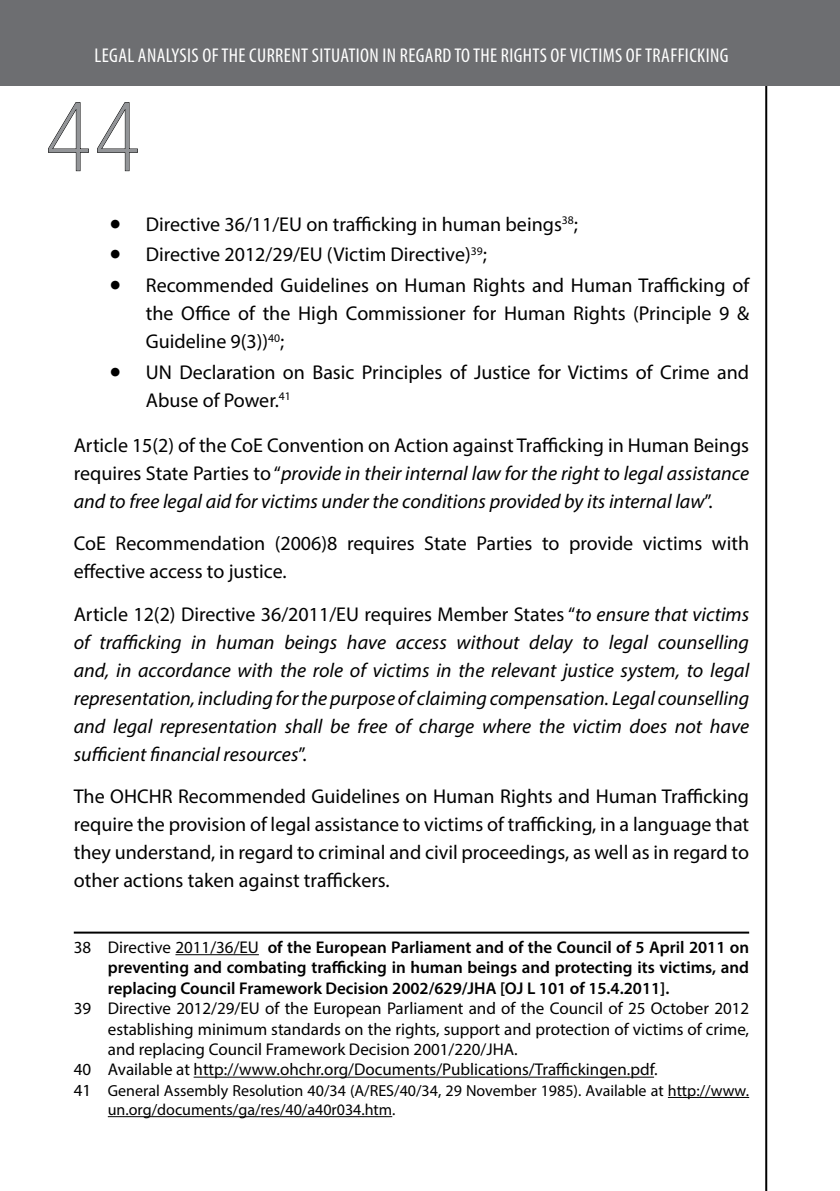
<style>
.page{position:relative;width:840px;height:1191px;background:#fff}
.page>*{position:absolute;margin:0;border:0;box-sizing:border-box;transform-origin:0 0}
.t1{font:100 condensed 96px "Helvetica Neue LT Std";color:#939598}
.t2{font:20px/28px "Myriad Pro";color:#000;text-align:justify}
.t3{font:italic 20px/28px "Myriad Pro";color:#000;text-align:justify}
.t4{font:condensed 20px "Myriad Pro";letter-spacing:.02em;color:#fff}
.t5{font:17px "Myriad Pro";color:#000}
.t6{font:600 17px/20.4px "Myriad Pro";color:#000;text-align:justify}
.t7{font:16px/19.2px "Myriad Pro";color:#000}
.s1{font-style:normal}
.s2{font-weight:400}
.s3{font-size:17px}
</style>
<div class="page">
<hr style="left:764px;top:0;width:2px;height:1191px;background:#000">
<svg style="left:48px;top:102px;width:41px;height:70px"></svg>
<svg style="left:97px;top:102px;width:41px;height:70px"></svg>
<div style="left:0;top:0;width:839px;height:85px;background:#6d6e71"></div>
<hr style="left:74px;top:931px;width:674px;height:2px;background:#000">
<hr style="left:175px;top:954px;width:84px;height:1px;background:#000">
<hr style="left:193px;top:1076px;width:460px;height:1px;background:#000">
<hr style="left:667px;top:1097px;width:81px;height:1px;background:#000">
<hr style="left:108px;top:1116px;width:284px;height:1px;background:#000">
<p class="t4" style="left:94px;top:44px;width:635px">LEGAL ANALYSIS OF THE CURRENT SITUATION IN REGARD TO THE RIGHTS OF VICTIMS OF TRAFFICKING</p>
<h1 class="t1" style="left:45px;top:83px;width:97px">44</h1>
<p class="t2" style="left:110px;top:209px;width:469px">• Directive 36/11/EU on trafficking in human beings<sup>38</sup>;</p>
<p class="t2" style="left:110px;top:240px;width:378px">• Directive 2012/29/EU (Victim Directive)<sup>39</sup>;</p>
<p class="t2" style="left:146px;top:271px;width:604px;text-indent:-36px">• Recommended Guidelines on Human Rights and Human Trafficking of the Office of the High Commissioner for Human Rights (Principle 9 &amp; Guideline 9(3))<sup>40</sup>;</p>
<p class="t2" style="left:146px;top:358px;width:604px;text-indent:-36px">• UN Declaration on Basic Principles of Justice for Victims of Crime and<br>Abuse of Power.<sup>41</sup></p>
<p class="t3" style="left:74px;top:431px;width:676px"><span class="s1">Article 15(2) of the CoE Convention on Action against Trafficking in Human Beings requires State Parties to “</span>provide in their internal law for the right to legal assistance and to free legal aid for victims under the conditions provided by its internal law<span class="s1">”.</span></p>
<p class="t2" style="left:74px;top:529px;width:676px">CoE Recommendation (2006)8 requires State Parties to provide victims with effective access to justice.</p>
<p class="t3" style="left:74px;top:599px;width:676px"><span class="s1">Article 12(2) Directive 36/2011/EU requires Member States “</span>to ensure that victims of trafficking in human beings have access without delay to legal counselling and, in accordance with the role of victims in the relevant justice system, to legal representation, including for the purpose of claiming compensation. Legal counselling and legal representation shall be free of charge where the victim does not have sufficient financial resources<span class="s1">”.</span></p>
<p class="t2" style="left:74px;top:781px;width:676px">The OHCHR Recommended Guidelines on Human Rights and Human Trafficking require the provision of legal assistance to victims of trafficking, in a language that they understand, in regard to criminal and civil proceedings, as well as in regard to other actions taken against traffickers.</p>
<p class="t6" style="left:108px;top:936px;width:642px;text-indent:-34px"><span class="s2">38 Directive 2011/36/EU</span> of the European Parliament and of the Council of 5 April 2011 on preventing and combating trafficking in human beings and protecting its victims, and replacing Council Framework Decision 2002/629/JHA [OJ L 101 of 15.4.2011].</p>
<p class="t5" style="left:74px;top:998px;width:676px">39 Directive 2012/29/EU of the European Parliament and of the Council of 25 October 2012</p>
<p class="t5" style="left:108px;top:1018px;width:642px">establishing minimum standards on the rights, support and protection of victims of crime,</p>
<p class="t5" style="left:108px;top:1038px;width:411px">and replacing Council Framework Decision 2001/220/JHA.</p>
<p class="t5" style="left:74px;top:1059px;width:585px">40 Available at http://www.ohchr.org/Documents/Publications/Traffickingen.pdf.</p>
<p class="t7" style="left:108px;top:1080px;width:642px;text-indent:-34px"><span class="s3">41</span> General Assembly Resolution 40/34 (A/RES/40/34, 29 November 1985). Available at http://www. un.org/documents/ga/res/40/a40r034.htm.</p>
</div>
